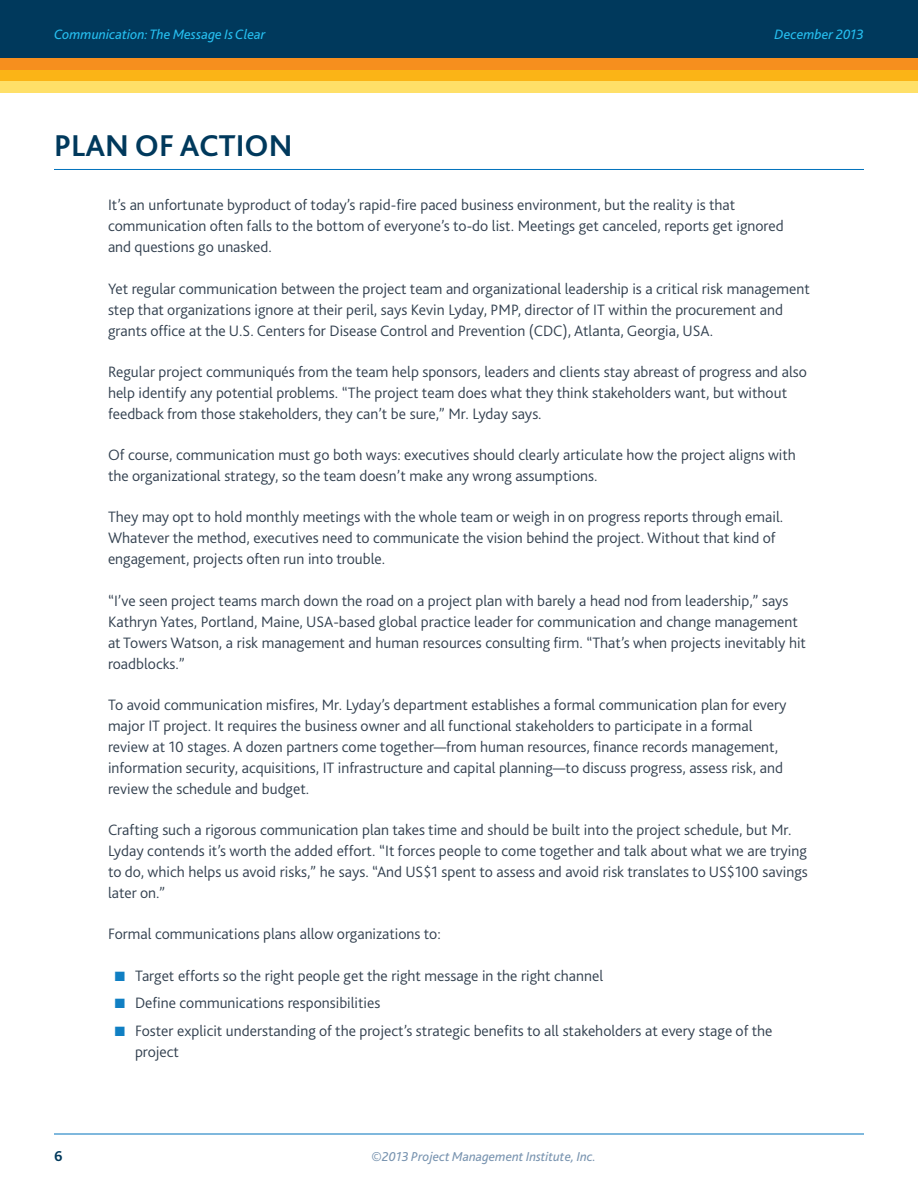
<style>
.page{position:relative;width:918px;height:1188px;background:#fff}
.page>*{position:absolute;margin:0;border:0;box-sizing:border-box;transform-origin:0 0}
.Heading_1{font:700 31.5px "Bliss 2";color:#00395c}
.Body{font:300 15.75px/21px "Bliss 2";color:#334150}
.t1{font:700 15px "Bliss 2";color:#00395c}
.t2{font:italic 14.25px "Bliss 2";color:#26bff0}
.t3{font:italic 13.5px "Bliss 2";color:#7994b0}
.s1{color:#107fc3}
</style>
<div class="page">
<div style="left:0;top:0;width:918px;height:81px;background:#00395c"></div>
<div style="left:0;top:58px;width:918px;height:12px;background:#f68f1e"></div>
<div style="left:0;top:70px;width:918px;height:11px;background:#fbb416"></div>
<div style="left:0;top:81px;width:918px;height:12px;background:#ffe068"></div>
<hr style="left:54px;top:1134px;width:810px;height:1px;background:#0072bc">
<hr style="left:54px;top:169px;width:810px;height:1px;background:#0072bc">
<p class="t2" style="left:54px;top:25px;width:213px">Communication: The Message Is Clear</p>
<p class="t2" style="left:775px;top:25px;width:91px">December 2013</p>
<p class="Heading_1" style="left:54px;top:126px;width:240px">PLAN OF ACTION</p>
<p class="Body" style="left:108px;top:194px;width:677px">It’s an unfortunate byproduct of today’s rapid-fire paced business environment, but the reality is that communication often falls to the bottom of everyone’s to-do list. Meetings get canceled, reports get ignored and questions go unasked.</p>
<p class="Body" style="left:108px;top:277px;width:703px">Yet regular communication between the project team and organizational leadership is a critical risk management step that organizations ignore at their peril, says Kevin Lyday, PMP, director of IT within the procurement and grants office at the U.S. Centers for Disease Control and Prevention (CDC), Atlanta, Georgia, USA.</p>
<p class="Body" style="left:108px;top:361px;width:700px">Regular project communiqués from the team help sponsors, leaders and clients stay abreast of progress and also help identify any potential problems. “The project team does what they think stakeholders want, but without feedback from those stakeholders, they can’t be sure,” Mr. Lyday says.</p>
<p class="Body" style="left:108px;top:444px;width:690px">Of course, communication must go both ways: executives should clearly articulate how the project aligns with the organizational strategy, so the team doesn’t make any wrong assumptions.</p>
<p class="Body" style="left:108px;top:506px;width:677px">They may opt to hold monthly meetings with the whole team or weigh in on progress reports through email.<br>Whatever the method, executives need to communicate the vision behind the project. Without that kind of engagement, projects often run into trouble.</p>
<p class="Body" style="left:108px;top:589px;width:700px">“I’ve seen project teams march down the road on a project plan with barely a head nod from leadership,” says Kathryn Yates, Portland, Maine, USA-based global practice leader for communication and change management at Towers Watson, a risk management and human resources consulting firm. “That’s when projects inevitably hit roadblocks.”</p>
<p class="Body" style="left:108px;top:694px;width:680px">To avoid communication misfires, Mr. Lyday’s department establishes a formal communication plan for every major IT project. It requires the business owner and all functional stakeholders to participate in a formal review at 10 stages. A dozen partners come together—from human resources, finance records management, information security, acquisitions, IT infrastructure and capital planning—to discuss progress, assess risk, and review the schedule and budget.</p>
<p class="Body" style="left:108px;top:819px;width:701px">Crafting such a rigorous communication plan takes time and should be built into the project schedule, but Mr.<br>Lyday contends it’s worth the added effort. “It forces people to come together and talk about what we are trying to do, which helps us avoid risks,” he says. “And US$1 spent to assess and avoid risk translates to US$100 savings later on.”</p>
<p class="Body" style="left:108px;top:923px;width:334px">Formal communications plans allow organizations to:</p>
<p class="Body" style="left:115px;top:964px;width:490px"><span class="s1">■</span> Target efforts so the right people get the right message in the right channel</p>
<p class="Body" style="left:115px;top:992px;width:267px"><span class="s1">■</span> Define communications responsibilities</p>
<p class="Body" style="left:135px;top:1020px;width:639px;text-indent:-20px"><span class="s1">■</span> Foster explicit understanding of the project’s strategic benefits to all stakeholders at every stage of the project</p>
<p class="t1" style="left:54px;top:1147px;width:10px">6</p>
<p class="t3" style="left:371px;top:1148px;width:226px">©2013 Project Management Institute, Inc.</p>
</div>
